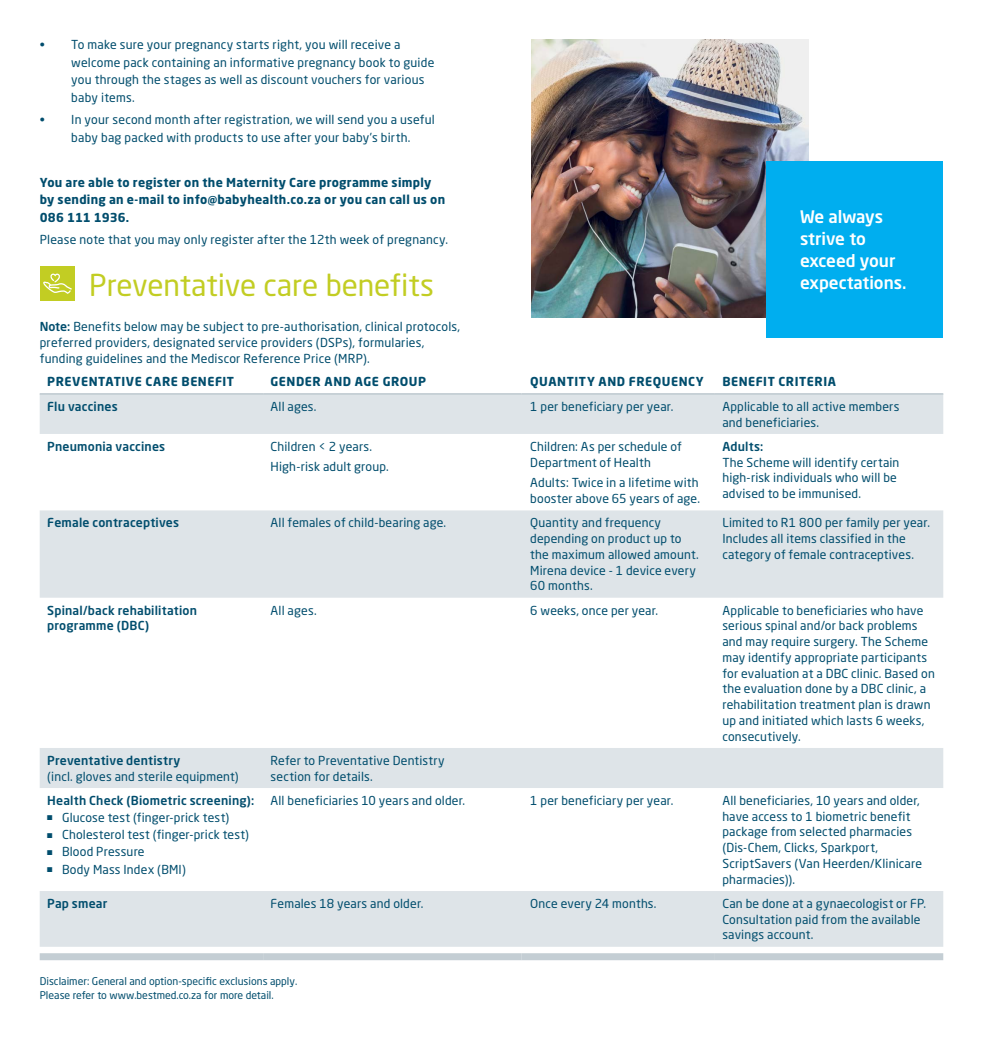
<style>
.page{position:relative;width:983px;height:1042px;background:#fff}
.page>*{position:absolute;margin:0;border:0;box-sizing:border-box;transform-origin:0 0}
.t1{font:29.75px "Neo Sans Std";letter-spacing:-.01em;color:#c2cd23}
.t2{font:500 17.15px/21.9px "Neo Sans Std";color:#fff}
.t3{font:12.25px/15.8px "Neo Sans Std";letter-spacing:.015em;color:#004d6d}
.t4{font:700 12.25px/17.5px "Neo Sans Std";letter-spacing:.025em;color:#004d6d}
.t5{font:500 12.25px/15.8px "Neo Sans Std";letter-spacing:.015em;color:#004d6d}
.t6{font:700 12.25px "Neo Sans Std";letter-spacing:.045em;color:#004d6d}
.t7{font:10.5px/14px "Neo Sans Std";color:#004d6d}
.s1{font-weight:500}
</style>
<div class="page">
<div style="left:40px;top:266px;width:34px;height:35px;background:#c2cd23"></div>
<svg style="left:43px;top:273px;width:29px;height:21px"></svg>
<div style="left:40px;top:395px;width:903px;height:39px;background:#dee4e8"></div>
<svg style="left:40px;top:510px;width:903px;height:437px"></svg>
<hr style="left:40px;top:393px;width:223px;height:2px;background:#c4ced4">
<hr style="left:263px;top:393px;width:258px;height:2px;background:#c4ced4">
<hr style="left:521px;top:393px;width:193px;height:2px;background:#c4ced4">
<hr style="left:714px;top:393px;width:229px;height:2px;background:#c4ced4">
<div style="left:40px;top:953px;width:223px;height:7px;background:#c4ced4"></div>
<div style="left:263px;top:953px;width:258px;height:7px;background:#c4ced4"></div>
<div style="left:521px;top:953px;width:193px;height:7px;background:#c4ced4"></div>
<div style="left:714px;top:953px;width:229px;height:7px;background:#c4ced4"></div>
<img style="left:531px;top:40px;width:277px;height:277px">
<div style="left:766px;top:161px;width:177px;height:177px;background:#00aeef"></div>
<p class="t3" style="left:71px;top:36px;width:364px;line-height:17.5px;text-indent:-31px">• To make sure your pregnancy starts right, you will receive a welcome pack containing an informative pregnancy book to guide you through the stages as well as discount vouchers for various baby items.</p>
<p class="t3" style="left:40px;top:111px;width:396px;line-height:17.5px;text-align:center">• In your second month after registration, we will send you a useful baby bag packed with products to use after your baby’s birth.</p>
<p class="t4" style="left:40px;top:173px;width:407px">You are able to register on the Maternity Care programme simply by sending an e-mail to info@babyhealth.co.za or you can call us on<br>086 111 1936.</p>
<p class="t3" style="left:40px;top:231px;width:409px">Please note that you may only register after the 12th week of pregnancy.</p>
<h2 class="t2" style="left:799px;top:206px;width:108px">We always strive to exceed your expectations.</h2>
<h1 class="t1" style="left:89px;top:267px;width:346px">Preventative care benefits</h1>
<p class="t3" style="left:40px;top:319px;width:422px"><span class="s1">Note:</span> Benefits below may be subject to pre-authorisation, clinical protocols, preferred providers, designated service providers (DSPs), formularies, funding guidelines and the Mediscor Reference Price (MRP).</p>
<p class="t4" style="left:47px;top:373px;width:188px">PREVENTATIVE CARE BENEFIT</p>
<p class="t4" style="left:270px;top:373px;width:157px">GENDER AND AGE GROUP</p>
<p class="t6" style="left:530px;top:374px;width:175px">QUANTITY AND FREQUENCY</p>
<p class="t6" style="left:722px;top:374px;width:115px">BENEFIT CRITERIA</p>
<p class="t5" style="left:47px;top:398px;width:72px">Flu vaccines</p>
<p class="t3" style="left:270px;top:398px;width:47px">All ages.</p>
<p class="t3" style="left:530px;top:398px;width:145px">1 per beneficiary per year.</p>
<p class="t3" style="left:722px;top:398px;width:178px">Applicable to all active members and beneficiaries.</p>
<p class="t5" style="left:47px;top:438px;width:120px">Pneumonia vaccines</p>
<p class="t3" style="left:270px;top:436px;width:120px;line-height:20.7px">Children &lt; 2 years.<br>High-risk adult group.</p>
<p class="t3" style="left:530px;top:438px;width:153px">Children: As per schedule of<br>Department of Health</p>
<p class="t3" style="left:530px;top:475px;width:171px">Adults: Twice in a lifetime with booster above 65 years of age.</p>
<p class="t5" style="left:722px;top:438px;width:43px">Adults:</p>
<p class="t3" style="left:722px;top:454px;width:178px">The Scheme will identify certain high-risk individuals who will be advised to be immunised.</p>
<p class="t5" style="left:47px;top:514px;width:133px">Female contraceptives</p>
<p class="t3" style="left:270px;top:515px;width:177px">All females of child-bearing age.</p>
<p class="t3" style="left:530px;top:515px;width:170px">Quantity and frequency depending on product up to the maximum allowed amount.<br>Mirena device - 1 device every<br>60 months.</p>
<p class="t3" style="left:722px;top:515px;width:209px">Limited to R1 800 per family per year.<br>Includes all items classified in the category of female contraceptives.</p>
<p class="t5" style="left:47px;top:602px;width:151px">Spinal/back rehabilitation programme (DBC)</p>
<p class="t3" style="left:270px;top:602px;width:47px">All ages.</p>
<p class="t3" style="left:530px;top:602px;width:129px">6 weeks, once per year.</p>
<p class="t3" style="left:722px;top:602px;width:214px">Applicable to beneficiaries who have serious spinal and/or back problems and may require surgery. The Scheme may identify appropriate participants for evaluation at a DBC clinic. Based on the evaluation done by a DBC clinic, a rehabilitation treatment plan is drawn up and initiated which lasts 6 weeks, consecutively.</p>
<p class="t5" style="left:47px;top:752px;width:135px">Preventative dentistry</p>
<p class="t3" style="left:47px;top:768px;width:193px">(incl. gloves and sterile equipment)</p>
<p class="t3" style="left:270px;top:752px;width:175px">Refer to Preventative Dentistry section for details.</p>
<p class="t5" style="left:47px;top:792px;width:208px">Health Check (Biometric screening):</p>
<p class="t3" style="left:47px;top:809px;width:183px">■ Glucose test (finger-prick test)</p>
<p class="t3" style="left:47px;top:826px;width:203px">■ Cholesterol test (finger-prick test)</p>
<p class="t3" style="left:47px;top:844px;width:99px">■ Blood Pressure</p>
<p class="t3" style="left:47px;top:861px;width:140px">■ Body Mass Index (BMI)</p>
<p class="t3" style="left:270px;top:792px;width:196px">All beneficiaries 10 years and older.</p>
<p class="t3" style="left:530px;top:792px;width:145px">1 per beneficiary per year.</p>
<p class="t3" style="left:722px;top:792px;width:201px">All beneficiaries, 10 years and older, have access to 1 biometric benefit package from selected pharmacies (Dis-Chem, Clicks, Sparkport,<br>ScriptSavers (Van Heerden/Klinicare pharmacies)).</p>
<p class="t5" style="left:47px;top:895px;width:62px">Pap smear</p>
<p class="t3" style="left:270px;top:895px;width:154px">Females 18 years and older.</p>
<p class="t3" style="left:530px;top:895px;width:128px">Once every 24 months.</p>
<p class="t3" style="left:722px;top:895px;width:205px">Can be done at a gynaecologist or FP.<br>Consultation paid from the available savings account.</p>
<p class="t7" style="left:40px;top:974px;width:259px">Disclaimer: General and option-specific exclusions apply.<br>Please refer to www.bestmed.co.za for more detail.</p>
</div>
